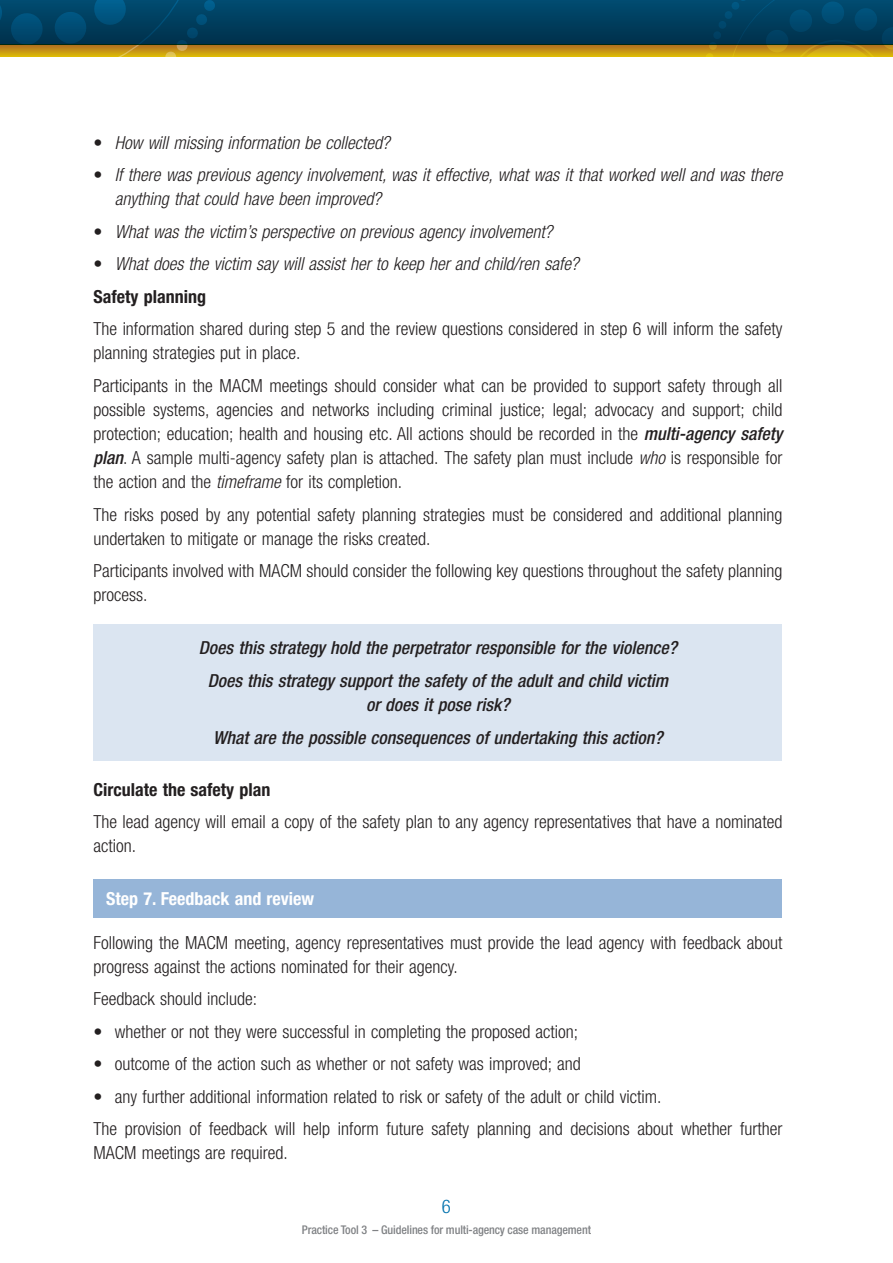
<style>
.page{position:relative;width:893px;height:1263px;background:#fff}
.page>*{position:absolute;margin:0;border:0;box-sizing:border-box;transform-origin:0 0}
.t1{font:300 condensed 18.75px "Helvetica Neue LT Pro";color:#0071ad}
.t2{font:300 condensed 18px/24px "Helvetica Neue LT Pro";color:#231f20}
.t3{font:italic 300 condensed 18px/24px "Helvetica Neue LT Pro";color:#231f20}
.t4{font:italic 500 condensed 18px/24px "Helvetica Neue LT Pro";color:#231f20;text-align:center}
.t5{font:700 condensed 18px "Helvetica Neue LT Pro";color:#231f20}
.t6{font:700 condensed 18px "Helvetica Neue LT Pro";color:#fff}
.t7{font:500 condensed 12px "Helvetica Neue LT Pro";letter-spacing:-.01em;color:#808285}
.s1{font-weight:700;font-style:normal;font-stretch:normal}
.s2{font-weight:500;font-style:italic}
.s3{font-style:italic}
.s4{font-weight:700;font-stretch:normal}
</style>
<div class="page">
<div style="left:0;top:0;width:893px;height:44px;background:linear-gradient(to bottom,#004c71,#00314c)"></div>
<svg style="left:0;top:0;width:216px;height:44px;background:#004265"></svg>
<svg style="left:0;top:44px;width:705px;height:12px;background:#b48916"></svg>
<svg style="left:705px;top:0;width:188px;height:56px;background:#275151"></svg>
<div style="left:94px;top:624px;width:688px;height:137px;background:#dbe5f1"></div>
<div style="left:94px;top:880px;width:688px;height:38px;background:#96b5d8"></div>
<p class="t3" style="left:94px;top:131px;width:298px"><span class="s1">•</span> How will missing information be collected?</p>
<p class="t3" style="left:115px;top:164px;width:669px;text-indent:-21px"><span class="s1">•</span> If there was previous agency involvement, was it effective, what was it that worked well and was there anything that could have been improved?</p>
<p class="t3" style="left:94px;top:220px;width:461px"><span class="s1">•</span> What was the victim’s perspective on previous agency involvement?</p>
<p class="t3" style="left:94px;top:253px;width:487px"><span class="s1">•</span> What does the victim say will assist her to keep her and child/ren safe?</p>
<p class="t5" style="left:94px;top:286px;width:114px">Safety planning</p>
<p class="t2" style="left:94px;top:317px;width:690px">The information shared during step 5 and the review questions considered in step 6 will inform the safety planning strategies put in place.</p>
<p class="t2" style="left:94px;top:373px;width:690px;text-align:justify">Participants in the MACM meetings should consider what can be provided to support safety through all possible systems, agencies and networks including criminal justice; legal; advocacy and support; child protection; education; health and housing etc. All actions should be recorded in the <span class="s2">multi-agency safety plan</span>. A sample multi-agency safety plan is attached. The safety plan must include <span class="s3">who</span> is responsible for the action and the <span class="s3">timeframe</span> for its completion.</p>
<p class="t2" style="left:94px;top:502px;width:690px">The risks posed by any potential safety planning strategies must be considered and additional planning undertaken to mitigate or manage the risks created.</p>
<p class="t2" style="left:94px;top:558px;width:690px">Participants involved with MACM should consider the following key questions throughout the safety planning process.</p>
<p class="t4" style="left:199px;top:636px;width:480px">Does this strategy hold the perpetrator responsible for the violence?</p>
<p class="t4" style="left:208px;top:669px;width:462px">Does this strategy support the safety of the adult and child victim or does it pose risk?</p>
<p class="t4" style="left:213px;top:726px;width:451px">What are the possible consequences of undertaking this action?</p>
<p class="t5" style="left:94px;top:779px;width:178px">Circulate the safety plan</p>
<p class="t2" style="left:94px;top:810px;width:690px">The lead agency will email a copy of the safety plan to any agency representatives that have a nominated action.</p>
<p class="t6" style="left:106px;top:888px;width:209px">Step 7. Feedback and review</p>
<p class="t2" style="left:94px;top:930px;width:690px">Following the MACM meeting, agency representatives must provide the lead agency with feedback about progress against the actions nominated for their agency.</p>
<p class="t2" style="left:94px;top:987px;width:165px">Feedback should include:</p>
<p class="t2" style="left:94px;top:1019px;width:486px"><span class="s4">•</span> whether or not they were successful in completing the proposed action;</p>
<p class="t2" style="left:94px;top:1052px;width:489px"><span class="s4">•</span> outcome of the action such as whether or not safety was improved; and</p>
<p class="t2" style="left:94px;top:1084px;width:569px"><span class="s4">•</span> any further additional information related to risk or safety of the adult or child victim.</p>
<p class="t2" style="left:94px;top:1117px;width:690px">The provision of feedback will help inform future safety planning and decisions about whether further<br>MACM meetings are required.</p>
<p class="t1" style="left:442px;top:1195px;width:10px">6</p>
<p class="t7" style="left:302px;top:1222px;width:291px">Practice Tool 3 – Guidelines for multi-agency case management</p>
</div>
